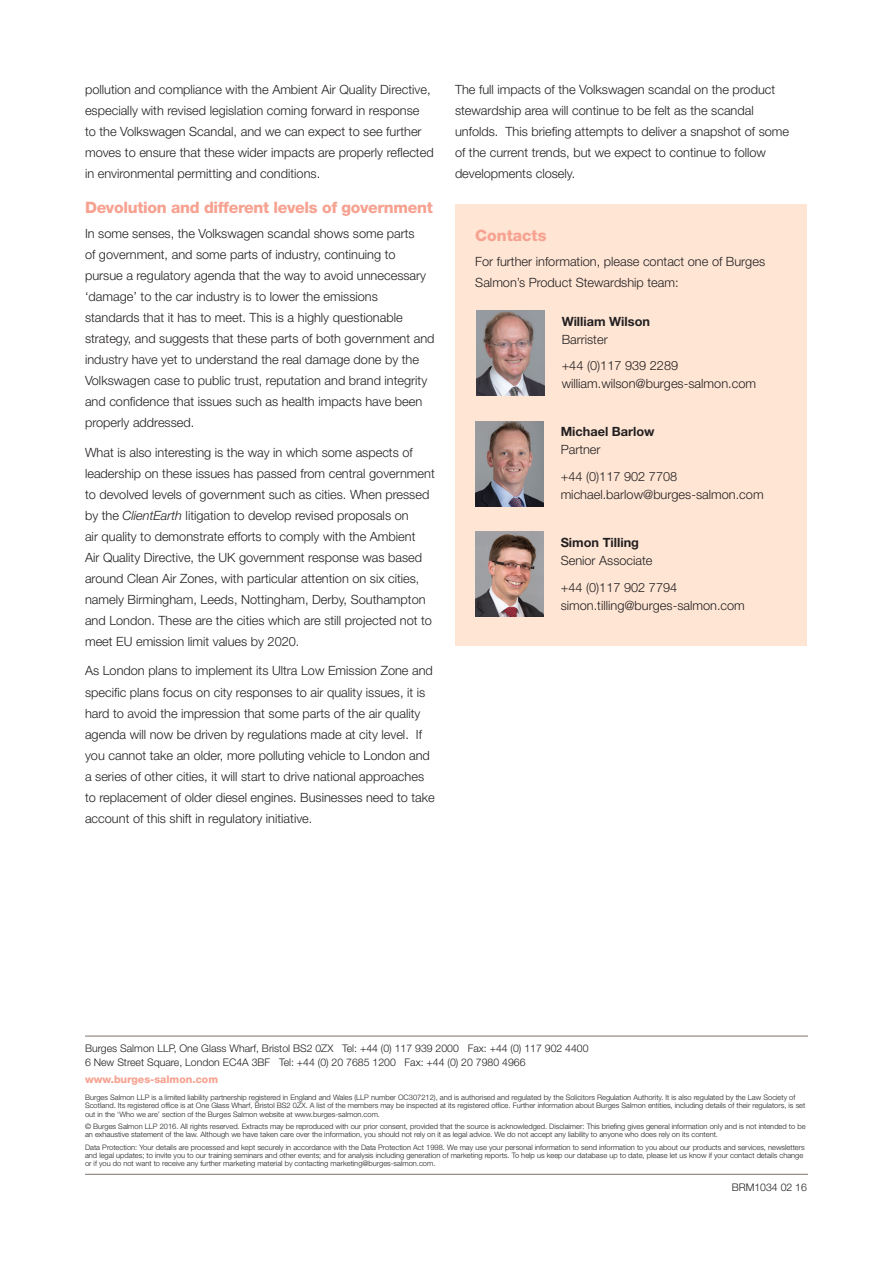
<style>
.page{position:relative;width:893px;height:1263px;background:#fff}
.page>*{position:absolute;margin:0;border:0;box-sizing:border-box;transform-origin:0 0}
.subtitle_-_pink{font:800 15.75px "Helvetica Neue LT Std";letter-spacing:-.02em;color:#f7a291}
.title_-_pink{font:800 15.75px "Helvetica Neue LT Std";color:#f7a291}
.bodytext{font:300 12.75px/21px "Helvetica Neue LT Std";color:#231f20}
.bodytext-2{font:700 12.75px "Helvetica Neue LT Std";color:#231f20}
.t1{font:300 10.5px/13.5px "Helvetica Neue LT Std";color:#231f20}
.t2{font:800 10.5px "Helvetica Neue LT Std";color:#f7a291}
.disclaimer{font:300 7.5px/8.2px "Helvetica Neue LT Std";color:#231f20}
.s1{font-style:italic}
</style>
<div class="page">
<hr style="left:85px;top:1174px;width:723px;height:1px;background:#7d716c">
<hr style="left:85px;top:1036px;width:723px;height:1px;background:#7d716c">
<div style="left:455px;top:204px;width:352px;height:441px;background:#fee5d4"></div>
<img style="left:476px;top:310px;width:68px;height:85px">
<img style="left:475px;top:421px;width:68px;height:85px">
<img style="left:475px;top:532px;width:68px;height:85px">
<p class="bodytext" style="left:85px;top:79px;width:350px">pollution and compliance with the Ambient Air Quality Directive, especially with revised legislation coming forward in response<br>to the Volkswagen Scandal, and we can expect to see further moves to ensure that these wider impacts are properly reflected in environmental permitting and conditions.</p>
<p class="subtitle_-_pink" style="left:85px;top:198px;width:349px">Devolution and different levels of government</p>
<p class="bodytext" style="left:85px;top:223px;width:351px">In some senses, the Volkswagen scandal shows some parts<br>of government, and some parts of industry, continuing to pursue a regulatory agenda that the way to avoid unnecessary ‘damage’ to the car industry is to lower the emissions standards that it has to meet. This is a highly questionable strategy, and suggests that these parts of both government and industry have yet to understand the real damage done by the Volkswagen case to public trust, reputation and brand integrity and confidence that issues such as health impacts have been properly addressed.</p>
<p class="bodytext" style="left:85px;top:442px;width:351px">What is also interesting is the way in which some aspects of leadership on these issues has passed from central government to devolved levels of government such as cities. When pressed by the <span class="s1">ClientEarth</span> litigation to develop revised proposals on<br>air quality to demonstrate efforts to comply with the Ambient<br>Air Quality Directive, the UK government response was based around Clean Air Zones, with particular attention on six cities, namely Birmingham, Leeds, Nottingham, Derby, Southampton and London. These are the cities which are still projected not to meet EU emission limit values by 2020.</p>
<p class="bodytext" style="left:85px;top:660px;width:351px">As London plans to implement its Ultra Low Emission Zone and specific plans focus on city responses to air quality issues, it is hard to avoid the impression that some parts of the air quality agenda will now be driven by regulations made at city level. If you cannot take an older, more polluting vehicle to London and a series of other cities, it will start to drive national approaches to replacement of older diesel engines. Businesses need to take account of this shift in regulatory initiative.</p>
<p class="bodytext" style="left:455px;top:79px;width:336px">The full impacts of the Volkswagen scandal on the product stewardship area will continue to be felt as the scandal unfolds. This briefing attempts to deliver a snapshot of some of the current trends, but we expect to continue to follow developments closely.</p>
<p class="title_-_pink" style="left:475px;top:226px;width:73px">Contacts</p>
<p class="bodytext" style="left:475px;top:251px;width:291px">For further information, please contact one of Burges<br>Salmon’s Product Stewardship team:</p>
<p class="bodytext-2" style="left:562px;top:313px;width:90px">William Wilson</p>
<p class="bodytext" style="left:562px;top:328px;width:48px">Barrister</p>
<p class="bodytext" style="left:562px;top:356px;width:196px;line-height:18px">+44 (0)117 939 2289 william.wilson@burges-salmon.com</p>
<p class="bodytext-2" style="left:561px;top:424px;width:95px">Michael Barlow</p>
<p class="bodytext" style="left:561px;top:439px;width:41px">Partner</p>
<p class="bodytext" style="left:561px;top:467px;width:204px;line-height:18px">+44 (0)117 902 7708 michael.barlow@burges-salmon.com</p>
<p class="bodytext-2" style="left:561px;top:535px;width:80px">Simon Tilling</p>
<p class="bodytext" style="left:561px;top:550px;width:93px">Senior Associate</p>
<p class="bodytext" style="left:561px;top:578px;width:186px;line-height:18px">+44 (0)117 902 7794 simon.tilling@burges-salmon.com</p>
<p class="t1" style="left:85px;top:1041px;width:505px">Burges Salmon LLP, One Glass Wharf, Bristol BS2 0ZX Tel: +44 (0) 117 939 2000 Fax: +44 (0) 117 902 4400<br>6 New Street Square, London EC4A 3BF Tel: +44 (0) 20 7685 1200 Fax: +44 (0) 20 7980 4966</p>
<p class="t2" style="left:85px;top:1073px;width:135px">www.burges-salmon.com</p>
<p class="disclaimer" style="left:85px;top:1093px;width:722px">Burges Salmon LLP is a limited liability partnership registered in England and Wales (LLP number OC307212), and is authorised and regulated by the Solicitors Regulation Authority. It is also regulated by the Law Society of<br>Scotland. Its registered office is at One Glass Wharf, Bristol BS2 0ZX. A list of the members may be inspected at its registered office. Further information about Burges Salmon entities, including details of their regulators, is set out in the ‘Who we are’ section of the Burges Salmon website at www.burges-salmon.com.</p>
<p class="disclaimer" style="left:85px;top:1122px;width:722px">© Burges Salmon LLP 2016. All rights reserved. Extracts may be reproduced with our prior consent, provided that the source is acknowledged. Disclaimer: This briefing gives general information only and is not intended to be an exhaustive statement of the law. Although we have taken care over the information, you should not rely on it as legal advice. We do not accept any liability to anyone who does rely on its content.</p>
<p class="disclaimer" style="left:85px;top:1143px;width:721px">Data Protection: Your details are processed and kept securely in accordance with the Data Protection Act 1998. We may use your personal information to send information to you about our products and services, newsletters and legal updates; to invite you to our training seminars and other events; and for analysis including generation of marketing reports. To help us keep our database up to date, please let us know if your contact details change or if you do not want to receive any further marketing material by contacting marketing@burges-salmon.com.</p>
<p class="t1" style="left:732px;top:1180px;width:77px">BRM1034 02 16</p>
</div>
